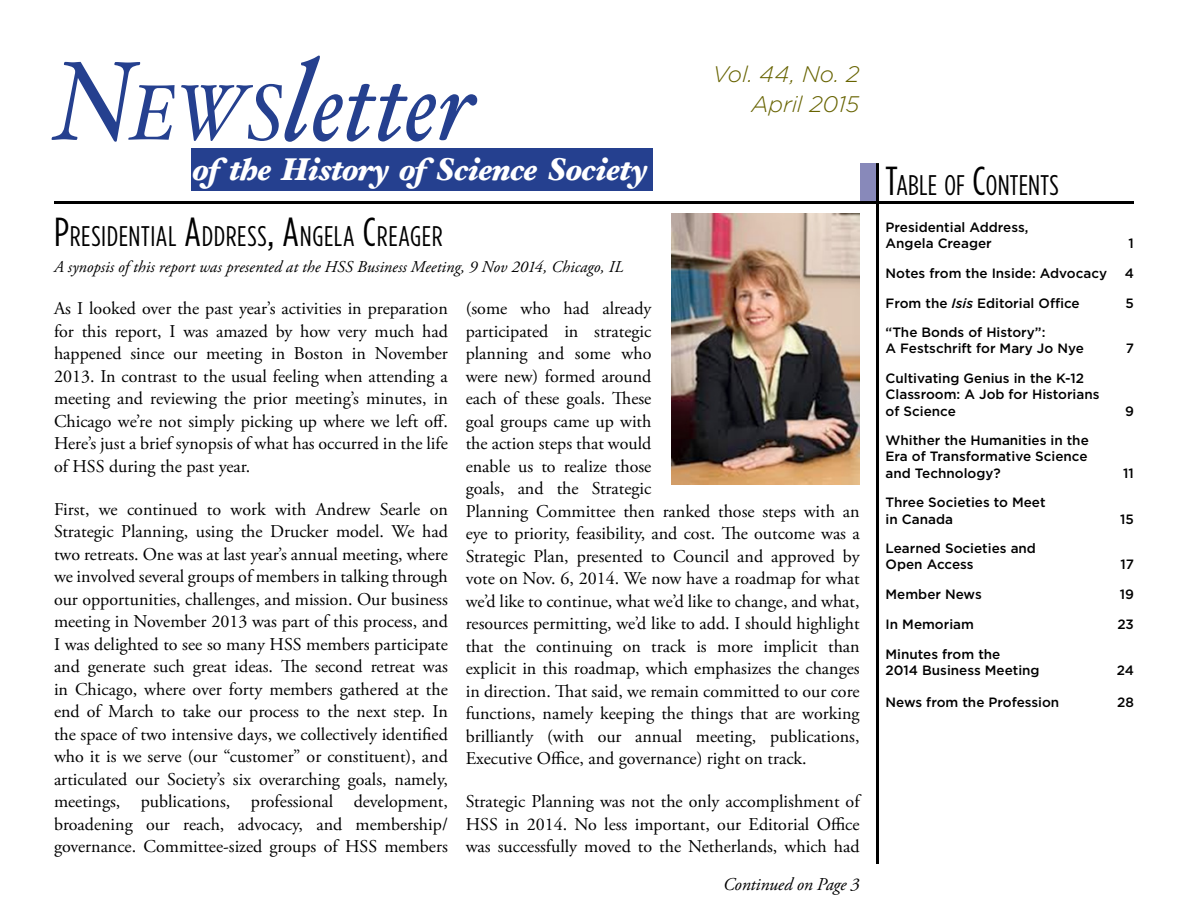
<style>
.page{position:relative;width:1188px;height:918px;background:#fff}
.page>*{position:absolute;margin:0;border:0;box-sizing:border-box;transform-origin:0 0}
.t1{font:italic 102.3px "Hoefler Text";letter-spacing:.005em;color:#25408f;scale:.91 1}
.t2{font:italic 900 31.5px "Hoefler Text";letter-spacing:-.035em;color:#fff}
.t3{font:28.35px "Gotham Condensed";letter-spacing:.02em;color:#000}
.t4{font:italic 300 22.5px/30px "Gotham";letter-spacing:-.005em;color:#676300;text-align:right}
.t5{font:18px/22.5px "Adobe Garamond Pro";color:#000;text-align:justify}
.t6{font:italic 18px "Adobe Garamond Pro";letter-spacing:-.01em;color:#000}
.t7{font:italic 16.5px "Adobe Garamond Pro";letter-spacing:.005em;color:#000}
.t8{font:500 13.5px/16.2px "Gotham";color:#000}
.s1{font-size:112.2px}
.s2{font-size:78.6px}
.s3{font-size:115.5px}
.s4{font-size:40.5px}
.s5{font-style:italic}
</style>
<div class="page">
<img style="left:672px;top:213px;width:188px;height:272px">
<div style="left:861px;top:163px;width:15px;height:38px;background:#8889ba"></div>
<div style="left:191px;top:148px;width:461px;height:43px;background:#25408f"></div>
<hr style="left:54px;top:201px;width:1080px;height:3px;background:#000">
<hr style="left:876px;top:163px;width:3px;height:701px;background:#000">
<h1 class="t1" style="left:54px;top:44px;width:464px"><span class="s1">N</span><span class="s2">EWS</span><span class="s3">l</span>etter</h1>
<h2 class="t2" style="left:193px;top:151px;width:457px">ofthe History ofScience Society</h2>
<h3 class="t3" style="left:54px;top:220px;width:390px"><span class="s4">P</span>RESIDENTIAL <span class="s4">A</span>DDRESS<span class="s4">, A</span>NGELA <span class="s4">C</span>REAGER</h3>
<p class="t7" style="left:54px;top:257px;width:571px">A synopsis of this report was presented at the HSS Business Meeting, 9 Nov 2014, Chicago, IL</p>
<p class="t4" style="left:713px;top:58px;width:148px">Vol. 44, No. 2<br>April 2015</p>
<p class="t5" style="left:54px;top:298px;width:395px">As I looked over the past year’s activities in preparation for this report, I was amazed by how very much had happened since our meeting in Boston in November 2013. In contrast to the usual feeling when attending a meeting and reviewing the prior meeting’s minutes, in Chicago we’re not simply picking up where we left off.<br>Here’s just a brief synopsis of what has occurred in the life of HSS during the past year.</p>
<p class="t5" style="left:54px;top:498px;width:395px">First, we continued to work with Andrew Searle on Strategic Planning, using the Drucker model. We had two retreats. One was at last year’s annual meeting, where we involved several groups of members in talking through our opportunities, challenges, and mission. Our business meeting in November 2013 was part of this process, and I was delighted to see so many HSS members participate and generate such great ideas. The second retreat was in Chicago, where over forty members gathered at the end of March to take our process to the next step. In the space of two intensive days, we collectively identified who it is we serve (our “customer” or constituent), and articulated our Society’s six overarching goals, namely, meetings, publications, professional development, broadening our reach, advocacy, and membership/ governance. Committee-sized groups of HSS members</p>
<p class="t5" style="left:466px;top:298px;width:395px;text-align:left">(some who had already<br>participated in strategic<br>planning and some who<br>were new) formed around<br>each of these goals. These<br>goal groups came up with<br>the action steps that would<br>enable us to realize those<br>goals, and the Strategic<br>Planning Committee then ranked those steps with an eye to priority, feasibility, and cost. The outcome was a Strategic Plan, presented to Council and approved by vote on Nov. 6, 2014. We now have a roadmap for what we’d like to continue, what we’d like to change, and what, resources permitting, we’d like to add. I should highlight that the continuing on track is more implicit than explicit in this roadmap, which emphasizes the changes in direction. That said, we remain committed to our core functions, namely keeping the things that are working brilliantly (with our annual meeting, publications, Executive Office, and governance) right on track.</p>
<p class="t5" style="left:466px;top:791px;width:395px">Strategic Planning was not the only accomplishment of HSS in 2014. No less important, our Editorial Office was successfully moved to the Netherlands, which had</p>
<p class="t6" style="left:723px;top:874px;width:138px">Continued on Page 3</p>
<h3 class="t3" style="left:886px;top:169px;width:175px"><span class="s4">T</span>ABLE OF <span class="s4">C</span>ONTENTS</h3>
<p class="t8" style="left:886px;top:219px;width:144px">Presidential Address,<br>Angela Creager</p>
<p class="t8" style="left:1129px;top:235px;width:7px">1</p>
<p class="t8" style="left:886px;top:265px;width:223px">Notes from the Inside: Advocacy</p>
<p class="t8" style="left:1125px;top:265px;width:11px">4</p>
<p class="t8" style="left:886px;top:294px;width:196px">From the <span class="s5">Isis</span> Editorial Office</p>
<p class="t8" style="left:1126px;top:294px;width:10px">5</p>
<p class="t8" style="left:886px;top:324px;width:200px">“The Bonds of History”:<br>A Festschrift for Mary Jo Nye</p>
<p class="t8" style="left:1126px;top:340px;width:10px">7</p>
<p class="t8" style="left:886px;top:370px;width:215px">Cultivating Genius in the K-12<br>Classroom: A Job for Historians of Science</p>
<p class="t8" style="left:886px;top:432px;width:205px;text-align:justify">Whither the Humanities in the Era of Transformative Science and Technology?</p>
<p class="t8" style="left:886px;top:494px;width:162px">Three Societies to Meet in Canada</p>
<p class="t8" style="left:886px;top:540px;width:152px">Learned Societies and<br>Open Access</p>
<p class="t8" style="left:1125px;top:402px;width:10px">9</p>
<p class="t8" style="left:1123px;top:465px;width:12px">11</p>
<p class="t8" style="left:1120px;top:510px;width:15px">15</p>
<p class="t8" style="left:1120px;top:556px;width:15px">17</p>
<p class="t8" style="left:886px;top:586px;width:98px">Member News</p>
<p class="t8" style="left:1120px;top:586px;width:16px">19</p>
<p class="t8" style="left:886px;top:616px;width:90px">In Memoriam</p>
<p class="t8" style="left:1117px;top:616px;width:18px">23</p>
<p class="t8" style="left:886px;top:645px;width:156px">Minutes from the<br>2014 Business Meeting</p>
<p class="t8" style="left:1117px;top:662px;width:19px">24</p>
<p class="t8" style="left:886px;top:694px;width:175px">News from the Profession</p>
<p class="t8" style="left:1117px;top:694px;width:18px">28</p>
</div>
